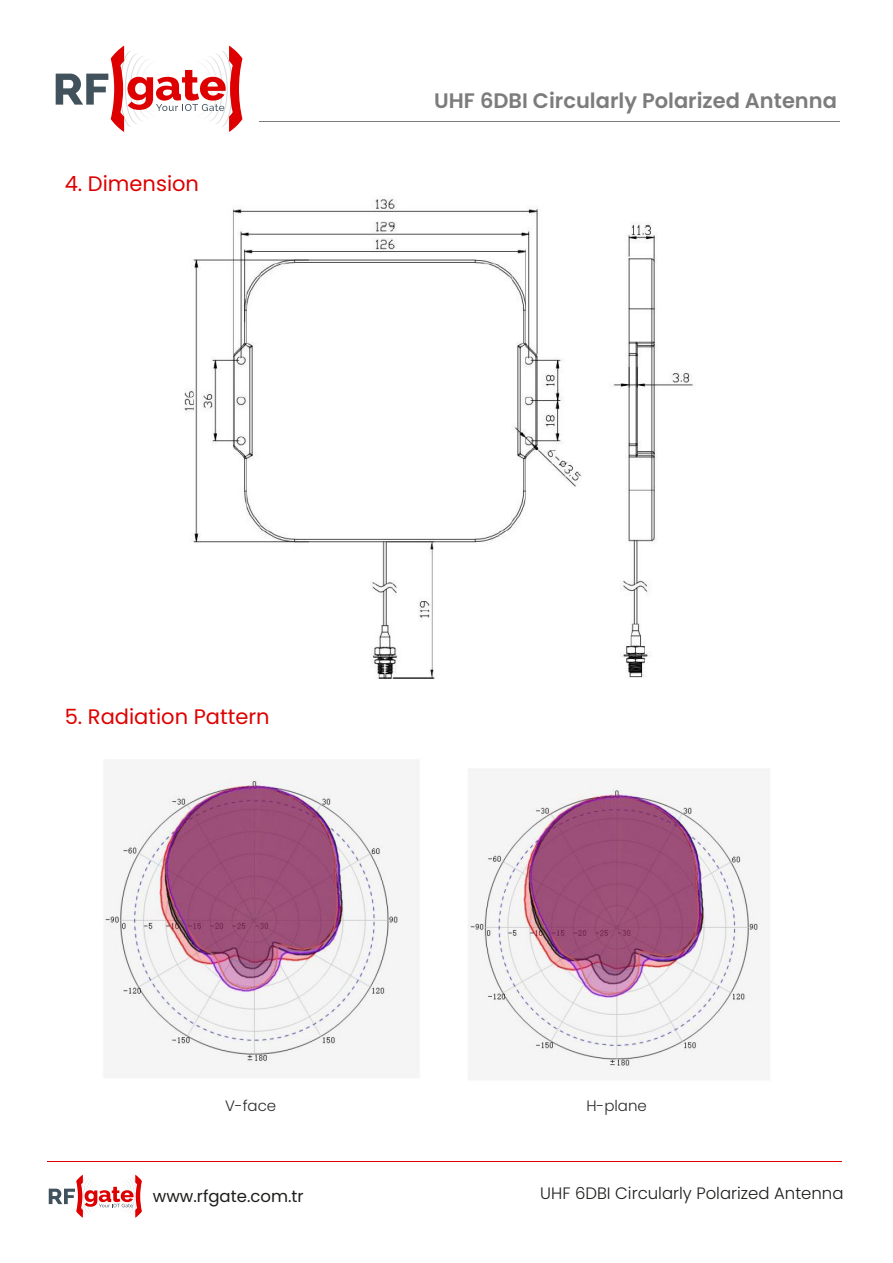
<style>
.page{position:relative;width:893px;height:1263px;background:#fff}
.page>*{position:absolute;margin:0;border:0;box-sizing:border-box;transform-origin:0 0}
.t1{font:600 21px "Poppins";color:#7c7c7c}
.t2{font:21px "Poppins";color:#de0000}
.t3{font:300 16.5px "Poppins";color:#1d1d1b}
.t4{font:16.5px "Poppins";color:#1d1d1b}
.t5{font:300 15px "Poppins";color:#2b2b2b}
</style>
<div class="page">
<img style="left:184px;top:199px;width:509px;height:480px">
<hr style="left:259px;top:121px;width:580px;height:1px;background:#7c7c7c">
<svg style="left:56px;top:46px;width:186px;height:86px"></svg>
<hr style="left:47px;top:1161px;width:795px;height:1px;background:#de0000">
<svg style="left:49px;top:1175px;width:93px;height:43px"></svg>
<img style="left:104px;top:759px;width:666px;height:321px">
<p class="t2" style="left:65px;top:171px;width:136px">4. Dimension</p>
<p class="t1" style="left:434px;top:88px;width:404px">UHF 6DBI Circularly Polarized Antenna</p>
<p class="t2" style="left:65px;top:704px;width:206px">5. Radiation Pattern</p>
<p class="t5" style="left:225px;top:1097px;width:53px">V-face</p>
<p class="t5" style="left:586px;top:1097px;width:62px">H-plane</p>
<p class="t4" style="left:153px;top:1186px;width:152px">www.rfgate.com.tr</p>
<p class="t3" style="left:540px;top:1184px;width:305px">UHF 6DBI Circularly Polarized Antenna</p>
</div>
